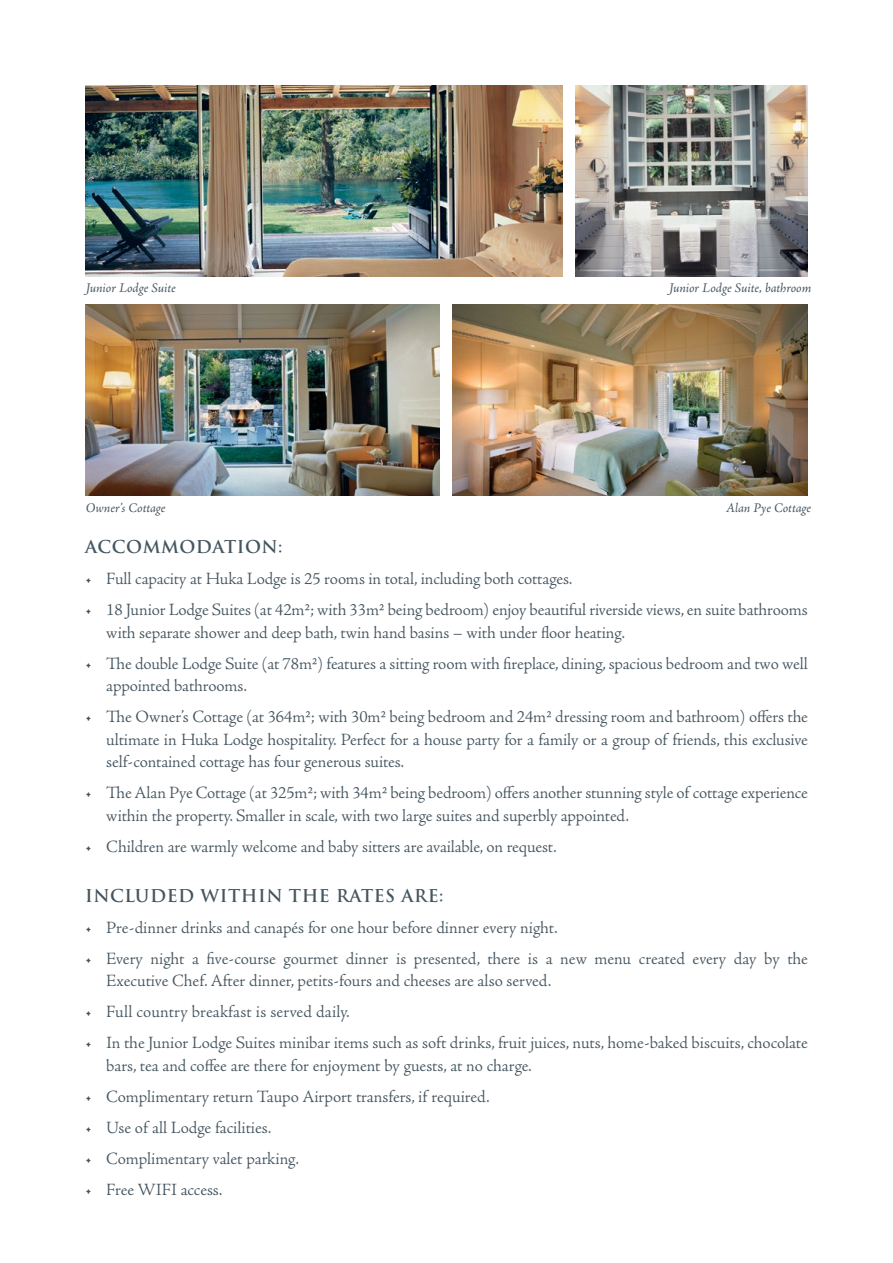
<style>
.page{position:relative;width:893px;height:1263px;background:#fff}
.page>*{position:absolute;margin:0;border:0;box-sizing:border-box;transform-origin:0 0}
.t1{font:300 17.25px/22.5px "Adobe Jenson Pro";letter-spacing:-.005em;color:#455560}
.t2{font:700 17.25px "Trajan Pro";letter-spacing:.03em;color:#455560}
.t3{font:italic 13.5px "Adobe Jenson Pro";letter-spacing:-.005em;color:#455560}
</style>
<div class="page">
<img style="left:85px;top:85px;width:478px;height:191px">
<img style="left:85px;top:304px;width:355px;height:192px">
<img style="left:453px;top:304px;width:355px;height:192px">
<img style="left:575px;top:85px;width:233px;height:191px">
<p class="t3" style="left:86px;top:280px;width:91px">Junior Lodge Suite</p>
<p class="t3" style="left:86px;top:500px;width:81px">Owner’s Cottage</p>
<p class="t3" style="left:669px;top:280px;width:144px">Junior Lodge Suite, bathroom</p>
<p class="t3" style="left:726px;top:500px;width:87px">Alan Pye Cottage</p>
<p class="t2" style="left:85px;top:536px;width:199px">ACCOMMODATION:</p>
<p class="t1" style="left:85px;top:568px;width:489px">• Full capacity at Huka Lodge is 25 rooms in total, including both cottages.</p>
<p class="t1" style="left:106px;top:599px;width:703px;text-indent:-21px">• 18 Junior Lodge Suites (at 42m2; with 33m2 being bedroom) enjoy beautiful riverside views, en suite bathrooms with separate shower and deep bath, twin hand basins – with under floor heating.</p>
<p class="t1" style="left:106px;top:652px;width:703px;text-indent:-21px">• The double Lodge Suite (at 78m2) features a sitting room with fireplace, dining, spacious bedroom and two well appointed bathrooms.</p>
<p class="t1" style="left:106px;top:706px;width:703px;text-align:justify;text-indent:-21px">• The Owner’s Cottage (at 364m2; with 30m2 being bedroom and 24m2 dressing room and bathroom) offers the ultimate in Huka Lodge hospitality. Perfect for a house party for a family or a group of friends, this exclusive self-contained cottage has four generous suites.</p>
<p class="t1" style="left:106px;top:782px;width:703px;text-indent:-21px">• The Alan Pye Cottage (at 325m2; with 34m2 being bedroom) offers another stunning style of cottage experience within the property. Smaller in scale, with two large suites and superbly appointed.</p>
<p class="t1" style="left:85px;top:835px;width:473px">• Children are warmly welcome and baby sitters are available, on request.</p>
<p class="t2" style="left:85px;top:885px;width:360px">INCLUDED WITHIN THE RATES ARE:</p>
<p class="t1" style="left:85px;top:916px;width:474px">• Pre-dinner drinks and canapés for one hour before dinner every night.</p>
<p class="t1" style="left:106px;top:947px;width:703px;text-indent:-21px">• Every night a five-course gourmet dinner is presented, there is a new menu created every day by the<br>Executive Chef. After dinner, petits-fours and cheeses are also served.</p>
<p class="t1" style="left:85px;top:1001px;width:266px">• Full country breakfast is served daily.</p>
<p class="t1" style="left:106px;top:1032px;width:703px;text-indent:-21px">• In the Junior Lodge Suites minibar items such as soft drinks, fruit juices, nuts, home-baked biscuits, chocolate bars, tea and coffee are there for enjoyment by guests, at no charge.</p>
<p class="t1" style="left:85px;top:1085px;width:406px">• Complimentary return Taupo Airport transfers, if required.</p>
<p class="t1" style="left:85px;top:1116px;width:188px">• Use of all Lodge facilities.</p>
<p class="t1" style="left:85px;top:1147px;width:215px">• Complimentary valet parking.</p>
<p class="t1" style="left:85px;top:1178px;width:139px">• Free WIFI access.</p>
</div>
